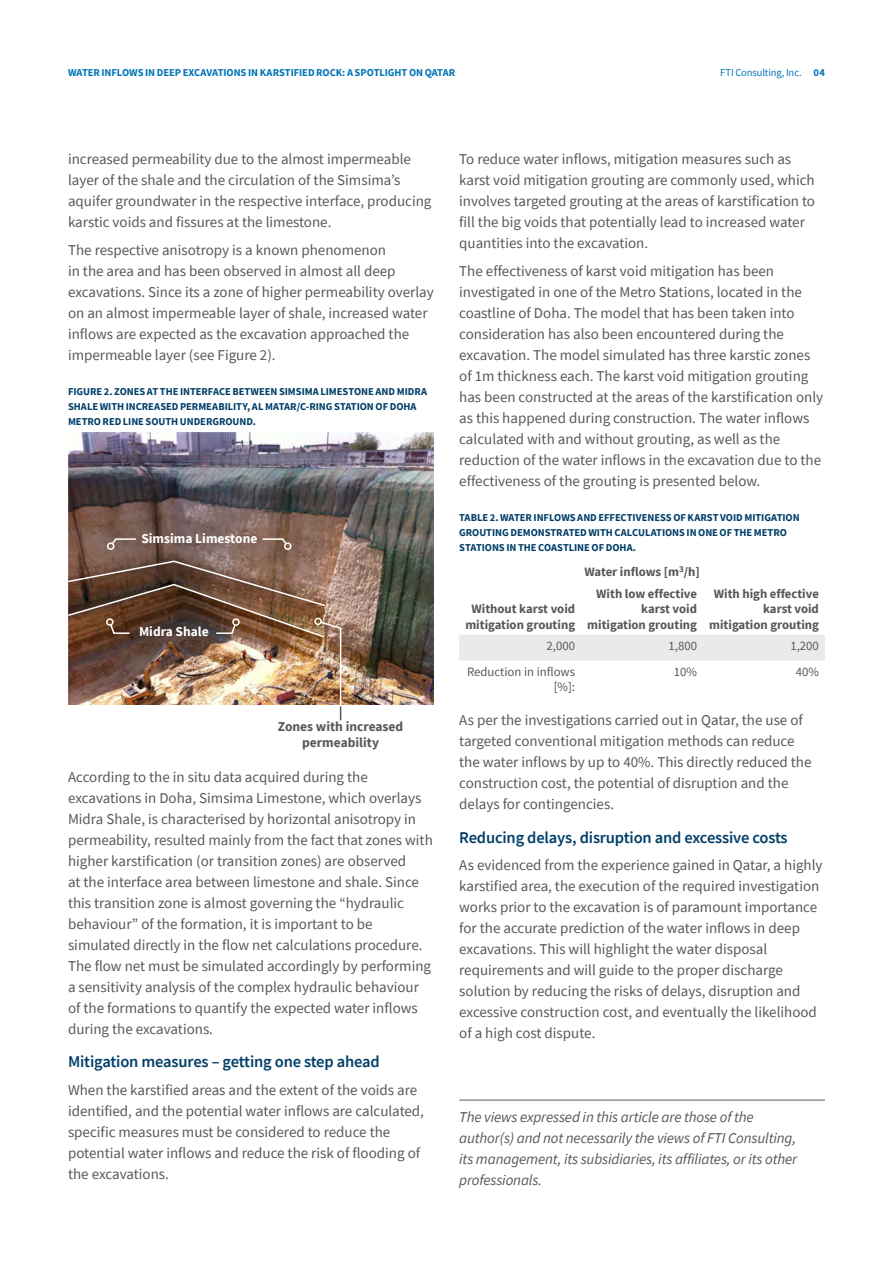
<style>
.page{position:relative;width:893px;height:1263px;background:#fff}
.page>*{position:absolute;margin:0;border:0;box-sizing:border-box;transform-origin:0 0}
._2nd_Level_Subhead{font:600 16.5px "Source Sans Pro";letter-spacing:-.01em;color:#003e69}
.Body_Copy{font:15px/21px "Source Sans Pro";color:#57585a}
.Disclaimer{font:italic 15px/21px "Source Sans Pro";letter-spacing:-.01em;color:#57585a}
.Body_Copy-2{font:700 13.5px/16.2px "Source Sans Pro";color:#57585a;text-align:center}
.Body_Copy-3{font:700 13.5px "Source Sans Pro";color:#fff}
.Table_Text{font:700 12.75px/15.3px "Source Sans Pro";color:#57585a;text-align:right}
.Table_Text-2{font:12.75px/15.3px "Source Sans Pro";color:#57585a;text-align:right}
.Graph_graphic_Chart{font:700 10.5px/15px "Source Sans Pro";letter-spacing:-.005em;color:#003e69}
.t1{font:700 10.5px "Source Sans Pro";letter-spacing:-.005em;color:#0075b6}
.t2{font:10.5px "Source Sans Pro";letter-spacing:-.01em;color:#0075b6}
.s1{font-weight:700}
</style>
<div class="page">
<hr style="left:459px;top:1100px;width:366px;height:1px;background:#57585a">
<div style="left:459px;top:635px;width:366px;height:25px;background:#e9eaeb"></div>
<img style="left:68px;top:432px;width:366px;height:273px">
<svg style="left:261px;top:538px;width:27px;height:8px"></svg>
<div style="left:284px;top:542px;width:7px;height:8px;border:2px solid #fff;border-radius:50%"></div>
<svg style="left:110px;top:538px;width:27px;height:8px"></svg>
<div style="left:107px;top:542px;width:7px;height:8px;border:2px solid #fff;border-radius:50%"></div>
<img style="left:68px;top:560px;width:274px;height:160px">
<p class="t1" style="left:68px;top:65px;width:11px">Water</p>
<p class="t1" style="left:102px;top:65px;width:333px">inflows in dee p exca vati ons in kar sti fie d rock: A spotli ght on Qatar</p>
<p class="t2" style="left:720px;top:66px;width:106px">FTI Consulting, Inc. <span class="s1">04</span></p>
<p class="Body_Copy" style="left:68px;top:149px;width:365px">increased permeability due to the almost impermeable layer of the shale and the circulation of the Simsima’s aquifer groundwater in the respective interface, producing karstic voids and fissures at the limestone.</p>
<p class="Body_Copy" style="left:68px;top:239px;width:367px">The respective anisotropy is a known phenomenon<br>in the area and has been observed in almost all deep excavations. Since its a zone of higher permeability overlay on an almost impermeable layer of shale, increased water inflows are expected as the excavation approached the impermeable layer (see Figure 2).</p>
<p class="Graph_graphic_Chart" style="left:68px;top:383px;width:361px">FIGURE 2. ZON ES AT THE INTERFACE BETWEEN SIMSIMA LIMESTON E AND MIDRA<br>SHALE WITH INCREASED PERMEABILITY, AL MATAR/C-RING STATION OF DOH</p>
<p class="Graph_graphic_Chart" style="left:411px;top:398px;width:8px">A</p>
<p class="Graph_graphic_Chart" style="left:68px;top:413px;width:189px">METRO RED LINE SOUTH UND ERGROUND .</p>
<p class="Body_Copy-3" style="left:141px;top:529px;width:118px">Simsima Limestone</p>
<p class="Body_Copy-3" style="left:139px;top:623px;width:71px">Midra Shale</p>
<p class="Body_Copy-2" style="left:278px;top:718px;width:127px">Zones with increased permeability</p>
<p class="Body_Copy" style="left:68px;top:766px;width:366px">According to the in situ data acquired during the excavations in Doha, Simsima Limestone, which overlays Midra Shale, is characterised by horizontal anisotropy in permeability, resulted mainly from the fact that zones with higher karstification (or transition zones) are observed<br>at the interface area between limestone and shale. Since this transition zone is almost governing the “hydraulic behaviour” of the formation, it is important to be simulated directly in the flow net calculations procedure.<br>The flow net must be simulated accordingly by performing a sensitivity analysis of the complex hydraulic behaviour of the formations to quantify the expected water inflows during the excavations.</p>
<p class="_2nd_Level_Subhead" style="left:68px;top:1051px;width:313px">Mitigation measures – getting one step ahead</p>
<p class="Body_Copy" style="left:68px;top:1079px;width:357px">When the karstified areas and the extent of the voids are identified, and the potential water inflows are calculated, specific measures must be considered to reduce the potential water inflows and reduce the risk of flooding of the excavations.</p>
<p class="Body_Copy" style="left:459px;top:149px;width:357px">To reduce water inflows, mitigation measures such as karst void mitigation grouting are commonly used, which involves targeted grouting at the areas of karstification to fill the big voids that potentially lead to increased water quantities into the excavation.</p>
<p class="Body_Copy" style="left:459px;top:261px;width:366px">The effectiveness of karst void mitigation has been investigated in one of the Metro Stations, located in the coastline of Doha. The model that has been taken into consideration has also been encountered during the excavation. The model simulated has three karstic zones of 1m thickness each. The karst void mitigation grouting has been constructed at the areas of the karstification only as this happened during construction. The water inflows calculated with and without grouting, as well as the reduction of the water inflows in the excavation due to the effectiveness of the grouting is presented below.</p>
<p class="Graph_graphic_Chart" style="left:459px;top:509px;width:331px">TABLE 2. WATER INF LOWS AND EFF ECTIVENESS OF KARST VOID MITIGATION<br>GROUTING DEMONS</p>
<p class="Graph_graphic_Chart" style="left:551px;top:524px;width:118px">TRATED WITH CALCULATIONS</p>
<p class="Graph_graphic_Chart" style="left:687px;top:524px;width:101px">IN ONEOF THE METRO</p>
<p class="Graph_graphic_Chart" style="left:459px;top:539px;width:29px">STATIONS</p>
<p class="Graph_graphic_Chart" style="left:506px;top:539px;width:107px">IN THE COASTLINE OF DOH</p>
<p class="Graph_graphic_Chart" style="left:627px;top:539px;width:11px">A.</p>
<p class="Table_Text" style="left:584px;top:564px;width:117px">Water inflows [m<sup>3</sup>/h]</p>
<p class="Table_Text" style="left:465px;top:601px;width:111px;text-align:center">Without karst void mitigation grouting</p>
<p class="Table_Text" style="left:587px;top:586px;width:111px">With low effective karst void mitigation grouting</p>
<p class="Table_Text" style="left:709px;top:586px;width:111px">With high effective karst void mitigation grouting</p>
<p class="Table_Text-2" style="left:547px;top:638px;width:30px">2,000</p>
<p class="Table_Text-2" style="left:668px;top:638px;width:30px">1,800</p>
<p class="Table_Text-2" style="left:790px;top:638px;width:30px">1,200</p>
<p class="Table_Text-2" style="left:467px;top:664px;width:110px">Reduction in inflows [%]:</p>
<p class="Table_Text-2" style="left:674px;top:664px;width:25px">10%</p>
<p class="Table_Text-2" style="left:796px;top:664px;width:25px">40%</p>
<p class="Body_Copy" style="left:459px;top:710px;width:354px">As per the investigations carried out in Qatar, the use of targeted conventional mitigation methods can reduce the water inflows by up to 40%. This directly reduced the construction cost, the potential of disruption and the delays for contingencies.</p>
<p class="_2nd_Level_Subhead" style="left:459px;top:826px;width:330px">Reducing delays, disruption and excessive costs</p>
<p class="Body_Copy" style="left:459px;top:855px;width:365px">As evidenced from the experience gained in Qatar, a highly karstified area, the execution of the required investigation works prior to the excavation is of paramount importance for the accurate prediction of the water inflows in deep excavations. This will highlight the water disposal requirements and will guide to the proper discharge solution by reducing the risks of delays, disruption and excessive construction cost, and eventually the likelihood of a high cost dispute.</p>
<p class="Disclaimer" style="left:459px;top:1106px;width:339px">The views expressed in this article are those of the author(s) and not necessarily the views of FTI Consulting, its management, its subsidiaries, its affiliates, or its other professionals.</p>
</div>
